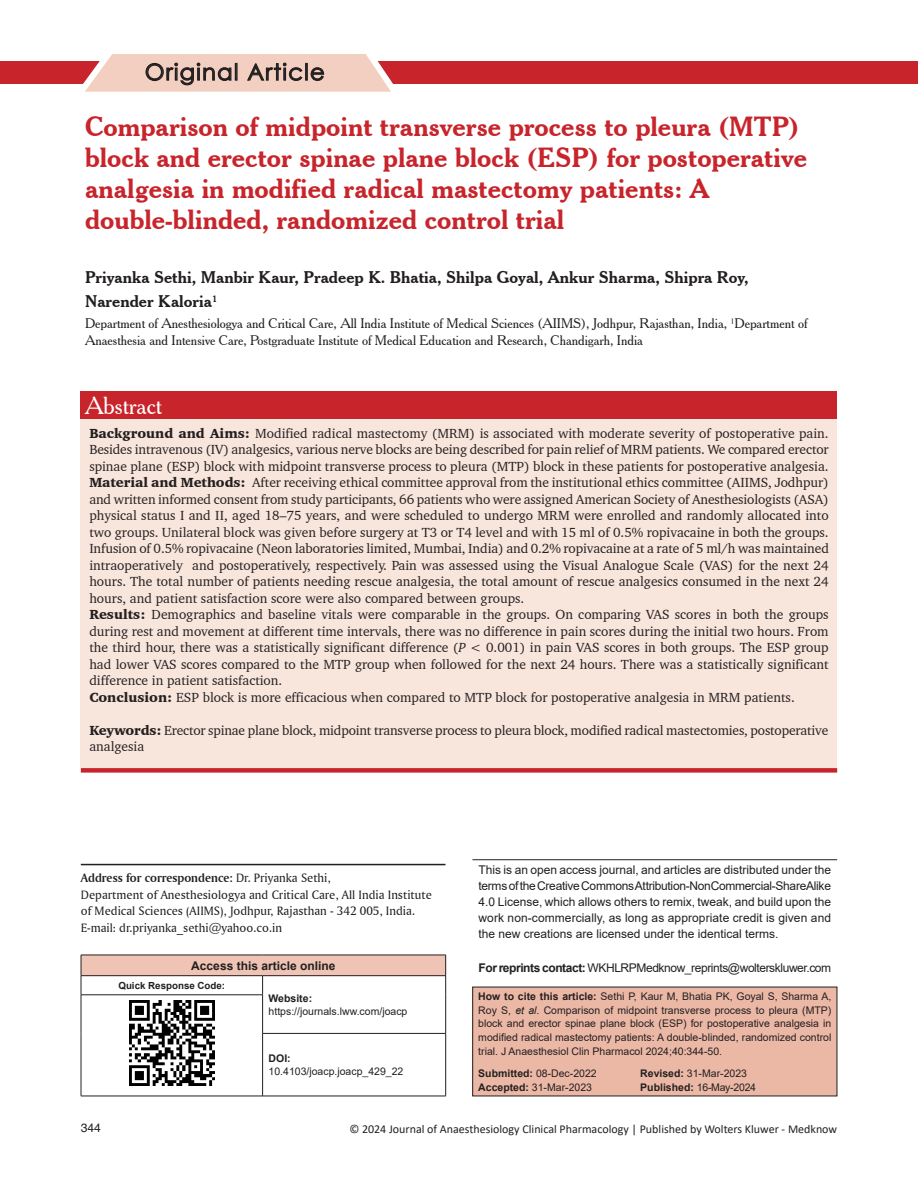
<style>
.page{position:relative;width:918px;height:1188px;background:#fff}
.page>*{position:absolute;margin:0;border:0;box-sizing:border-box;transform-origin:0 0}
.AT{font:700 27px/30.8px "Cheltenham BT";color:#c8242b}
.ABSH{font:24px "Cheltenham BT";color:#fff}
.AH{font:22.5px "Century Gothic";letter-spacing:.06em;color:#231f20}
.AU{font:700 16.5px/24px "Cheltenham BT";color:#231f20}
.ABS{font:13.5px/16.5px "Charter BT";color:#231f20;text-align:justify}
.AFF{font:13.5px/16.5px "Cheltenham BT";color:#231f20}
.KWD{font:13.5px/16.5px "Charter BT";letter-spacing:-.01em;color:#231f20}
.ADD{font:12.75px/16.6px "Amerigo BT Roman A";color:#231f20}
.C{font:12px/16.2px "Arial";color:#231f20;text-align:justify}
.t1{font:12px "Calibri";color:#231f20}
.C-2{font:12px "Arial";letter-spacing:-.035em;color:#231f20}
.AAO{font:700 12px "Arial";color:#231f20}
.t2{font:12px "Helvetica";color:#231f20}
.HTC{font:10.5px/13.6px "Arial";color:#231f20;text-align:justify}
.Web{font:10.5px/13.5px "Arial";color:#231f20}
.HIS{font:10.5px "Arial";color:#231f20}
.HIS-2{font:10.5px "Arial";letter-spacing:-.025em;color:#231f20}
.QRC{font:700 9.75px "Arial";color:#231f20}
.s1{font-weight:900}
.s2{font-style:italic}
.s3{font-family:"Amerigo BT Bold A"}
.s4{font-weight:700}
</style>
<div class="page">
<hr style="left:81px;top:864px;width:364px;height:1px;background:#231f20">
<div style="left:81px;top:955px;width:365px;height:21px;background:#efc4b4"></div>
<hr style="left:81px;top:1096px;width:182px;height:1px;background:#231f20">
<hr style="left:81px;top:955px;width:182px;height:1px;background:#231f20">
<hr style="left:263px;top:955px;width:183px;height:1px;background:#231f20">
<hr style="left:81px;top:975px;width:182px;height:1px;background:#231f20">
<svg style="left:81px;top:955px;width:1px;height:40px"></svg>
<hr style="left:263px;top:975px;width:183px;height:1px;background:#231f20">
<svg style="left:445px;top:955px;width:1px;height:40px"></svg>
<hr style="left:445px;top:995px;width:1px;height:38px;background:#231f20">
<hr style="left:81px;top:995px;width:182px;height:1px;background:#231f20">
<hr style="left:81px;top:995px;width:1px;height:38px;background:#231f20">
<hr style="left:81px;top:1033px;width:1px;height:63px;background:#231f20">
<hr style="left:262px;top:1033px;width:184px;height:1px;background:#231f20">
<hr style="left:445px;top:1034px;width:1px;height:62px;background:#231f20">
<hr style="left:263px;top:1096px;width:183px;height:1px;background:#231f20">
<svg style="left:262px;top:976px;width:1px;height:19px"></svg>
<hr style="left:262px;top:995px;width:1px;height:38px;background:#231f20">
<hr style="left:262px;top:1034px;width:1px;height:62px;background:#231f20">
<img style="left:129px;top:1001px;width:85px;height:85px">
<div style="left:81px;top:419px;width:756px;height:349px;background:#f8e5dc"></div>
<div style="left:81px;top:768px;width:756px;height:5px;background:#c8242b"></div>
<div style="left:81px;top:391px;width:756px;height:28px;background:#c8242b"></div>
<div style="left:473px;top:987px;width:364px;height:109px;background:#ecb8a6"></div>
<div style="left:0;top:61px;width:918px;height:23px;background:#c8242b"></div>
<svg style="left:83px;top:54px;width:310px;height:38px;background:#debcb1"></svg>
<hr style="left:472px;top:859px;width:365px;height:1px;background:#231f20">
<p class="AH" style="left:145px;top:56px;width:181px">Original Article</p>
<p class="AT" style="left:85px;top:111px;width:724px">Comparison of midpoint transverse process to pleura (MTP) block and erector spinae plane block (ESP) for postoperative analgesia in modified radical mastectomy patients: A double‑blinded, randomized control trial</p>
<p class="AU" style="left:85px;top:265px;width:665px">Priyanka Sethi, Manbir Kaur, Pradeep K. Bhatia, Shilpa Goyal, Ankur Sharma, Shipra Roy,<br>Narender Kaloria<sup>1</sup></p>
<p class="AFF" style="left:85px;top:315px;width:724px">Department of Anesthesiologya and Critical Care, All India Institute of Medical Sciences (AIIMS), Jodhpur, Rajasthan, India, <sup>1</sup>Department of<br>Anaesthesia and Intensive Care, Postgraduate Institute of Medical Education and Research, Chandigarh, India</p>
<p class="ABSH" style="left:85px;top:391px;width:78px">Abstract</p>
<p class="ABS" style="left:89px;top:424px;width:741px"><span class="s1">Background and Aims:</span> Modified radical mastectomy (MRM) is associated with moderate severity of postoperative pain.<br>Besides intravenous (IV) analgesics, various nerve blocks are being described for pain relief of MRM patients. We compared erector spinae plane (ESP) block with midpoint transverse process to pleura (MTP) block in these patients for postoperative analgesia.</p>
<p class="ABS" style="left:89px;top:474px;width:741px"><span class="s1">Material and Methods:</span> After receiving ethical committee approval from the institutional ethics committee (AIIMS, Jodhpur) and written informed consent from study participants, 66 patients who were assigned American Society of Anesthesiologists (ASA) physical status I and II, aged 18–75 years, and were scheduled to undergo MRM were enrolled and randomly allocated into two groups. Unilateral block was given before surgery at T3 or T4 level and with 15 ml of 0.5% ropivacaine in both the groups.<br>Infusion of 0.5% ropivacaine (Neon laboratories limited, Mumbai, India) and 0.2% ropivacaine at a rate of 5 ml/h was maintained intraoperatively and postoperatively, respectively. Pain was assessed using the Visual Analogue Scale (VAS) for the next 24 hours. The total number of patients needing rescue analgesia, the total amount of rescue analgesics consumed in the next 24 hours, and patient satisfaction score were also compared between groups.</p>
<p class="ABS" style="left:89px;top:606px;width:741px"><span class="s1">Results:</span> Demographics and baseline vitals were comparable in the groups. On comparing VAS scores in both the groups during rest and movement at different time intervals, there was no difference in pain scores during the initial two hours. From the third hour, there was a statistically significant difference (<span class="s2">P</span> &lt; 0.001) in pain VAS scores in both groups. The ESP group had lower VAS scores compared to the MTP group when followed for the next 24 hours. There was a statistically significant difference in patient satisfaction.</p>
<p class="ABS" style="left:89px;top:688px;width:707px"><span class="s1">Conclusion:</span> ESP block is more efficacious when compared to MTP block for postoperative analgesia in MRM patients.</p>
<p class="KWD" style="left:89px;top:721px;width:741px"><span class="s1">Keywords:</span> Erector spinae plane block, midpoint transverse process to pleura block, modified radical mastectomies, postoperative analgesia</p>
<p class="ADD" style="left:81px;top:870px;width:353px"><span class="s3">Address for correspondence:</span> Dr. Priyanka Sethi,<br>Department of Anesthesiologya and Critical Care, All India Institute of Medical Sciences (AIIMS), Jodhpur, Rajasthan ‑ 342 005, India.<br>E‑mail: dr.priyanka_sethi@yahoo.co.in</p>
<p class="AAO" style="left:191px;top:957px;width:146px">Access this article online</p>
<p class="QRC" style="left:118px;top:978px;width:108px">Quick Response Code:</p>
<p class="Web" style="left:269px;top:991px;width:140px"><span class="s4">Website: </span>https://journals.lww.com/joacp</p>
<p class="Web" style="left:269px;top:1051px;width:136px"><span class="s4">DOI:<br></span>10.4103/joacp.joacp_429_22</p>
<p class="C" style="left:478px;top:861px;width:354px">This is an open access journal, and articles are distributed under the terms of the Creative Commons Attribution‑NonCommercial‑ShareAlike 4.0 License, which allows others to remix, tweak, and build upon the work non‑commercially, as long as appropriate credit is given and the new creations are licensed under the identical terms.</p>
<p class="C-2" style="left:478px;top:959px;width:354px"><span class="s4">For reprints contact:</span> WKHLRPMedknow_reprints@wolterskluwer.com</p>
<p class="HTC" style="left:478px;top:990px;width:355px"><span class="s4">How to cite this article:</span> Sethi P, Kaur M, Bhatia PK, Goyal S, Sharma A, Roy S, <span class="s2">et al</span>. Comparison of midpoint transverse process to pleura (MTP) block and erector spinae plane block (ESP) for postoperative analgesia in modified radical mastectomy patients: A double‑blinded, randomized control trial. J Anaesthesiol Clin Pharmacol 2024;40:344-50.</p>
<p class="HIS" style="left:478px;top:1066px;width:120px"><span class="s4">Submitted:</span> 08‑Dec‑2022</p>
<p class="HIS" style="left:640px;top:1066px;width:108px"><span class="s4">Revised:</span> 31‑Mar‑2023</p>
<p class="HIS" style="left:478px;top:1080px;width:115px"><span class="s4">Accepted:</span> 31‑Mar‑2023</p>
<p class="HIS-2" style="left:640px;top:1080px;width:117px"><span class="s4">Published:</span> 16-May-2024</p>
<p class="t2" style="left:81px;top:1121px;width:22px">344</p>
<p class="t1" style="left:349px;top:1120px;width:489px">© 2024 Journal of Anaesthesiology Clinical Pharmacology | Published by Wolters Kluwer - Medknow</p>
</div>
